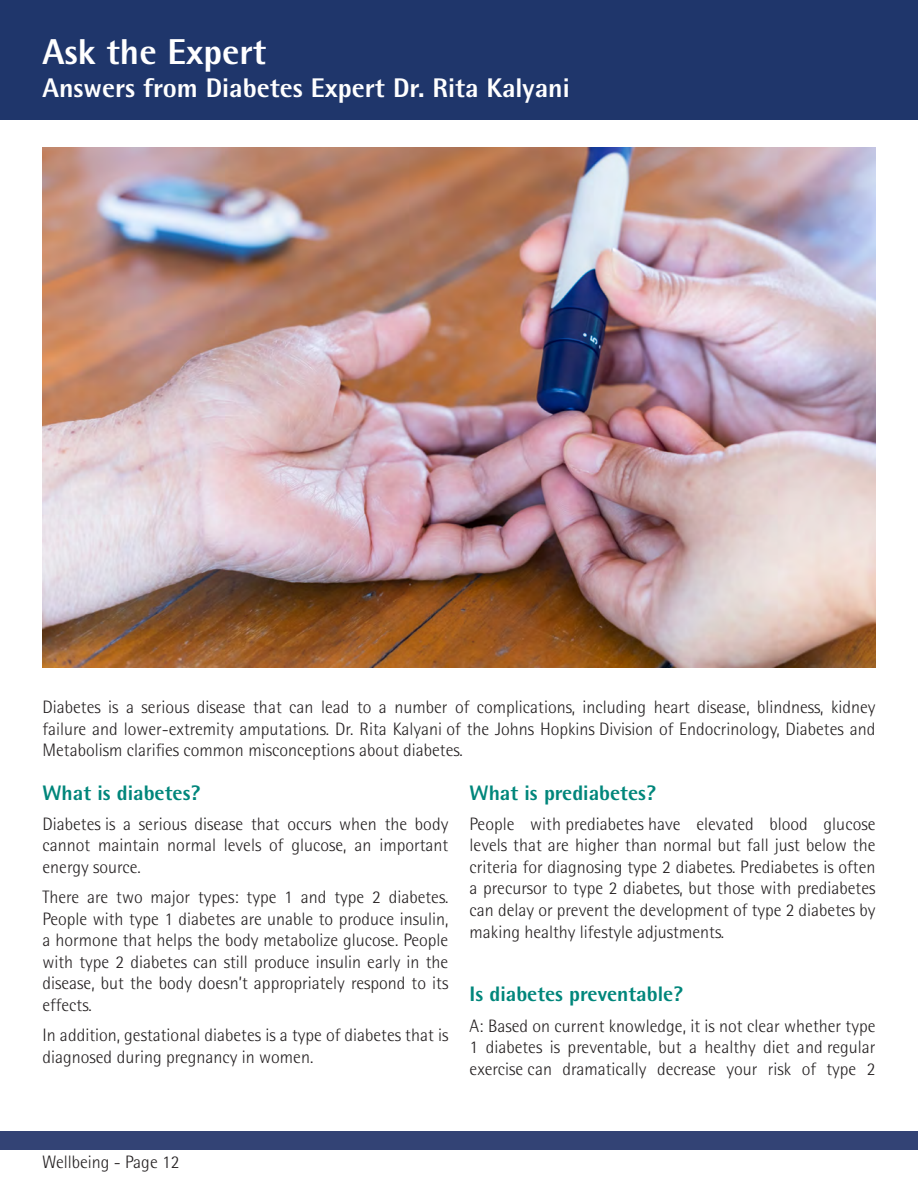
<style>
.page{position:relative;width:918px;height:1188px;background:#fff}
.page>*{position:absolute;margin:0;border:0;box-sizing:border-box;transform-origin:0 0}
.t1{font:800 36px "Agfa Rotis Semisans";color:#fff}
.t2{font:800 27px "Agfa Rotis Semisans";color:#fff}
.t3{font:800 21px "Agfa Rotis Semisans";color:#00867b}
.t4{font:300 18px/21.6px "Agfa Rotis Semisans";color:#231f20;text-align:justify}
</style>
<div class="page">
<div style="left:0;top:1131px;width:918px;height:19px;background:#334375"></div>
<div style="left:0;top:0;width:918px;height:119px;background:#1f366b"></div>
<img style="left:43px;top:148px;width:832px;height:520px">
<p class="t1" style="left:43px;top:29px;width:225px">Ask the Expert</p>
<p class="t2" style="left:43px;top:70px;width:529px">Answers from Diabetes Expert Dr. Rita Kalyani</p>
<p class="t4" style="left:43px;top:696px;width:835px">Diabetes is a serious disease that can lead to a number of complications, including heart disease, blindness, kidney failure and lower-extremity amputations. Dr. Rita Kalyani of the Johns Hopkins Division of Endocrinology, Diabetes and Metabolism clarifies common misconceptions about diabetes.</p>
<p class="t3" style="left:43px;top:779px;width:159px">What is diabetes?</p>
<p class="t4" style="left:43px;top:813px;width:407px">Diabetes is a serious disease that occurs when the body cannot maintain normal levels of glucose, an important energy source.</p>
<p class="t4" style="left:43px;top:886px;width:407px">There are two major types: type 1 and type 2 diabetes.<br>People with type 1 diabetes are unable to produce insulin, a hormone that helps the body metabolize glucose. People with type 2 diabetes can still produce insulin early in the disease, but the body doesn’t appropriately respond to its effects.</p>
<p class="t4" style="left:43px;top:1024px;width:407px">In addition, gestational diabetes is a type of diabetes that is diagnosed during pregnancy in women.</p>
<p class="t3" style="left:470px;top:779px;width:188px">What is prediabetes?</p>
<p class="t4" style="left:470px;top:813px;width:407px">People with prediabetes have elevated blood glucose levels that are higher than normal but fall just below the criteria for diagnosing type 2 diabetes. Prediabetes is often a precursor to type 2 diabetes, but those with prediabetes can delay or prevent the development of type 2 diabetes by making healthy lifestyle adjustments.</p>
<p class="t3" style="left:470px;top:981px;width:215px">Is diabetes preventable?</p>
<p class="t4" style="left:470px;top:1015px;width:407px">A: Based on current knowledge, it is not clear whether type 1 diabetes is preventable, but a healthy diet and regular exercise can dramatically decrease your risk of type 2</p>
<p class="t4" style="left:42px;top:1151px;width:139px">Wellbeing - Page 12</p>
</div>
